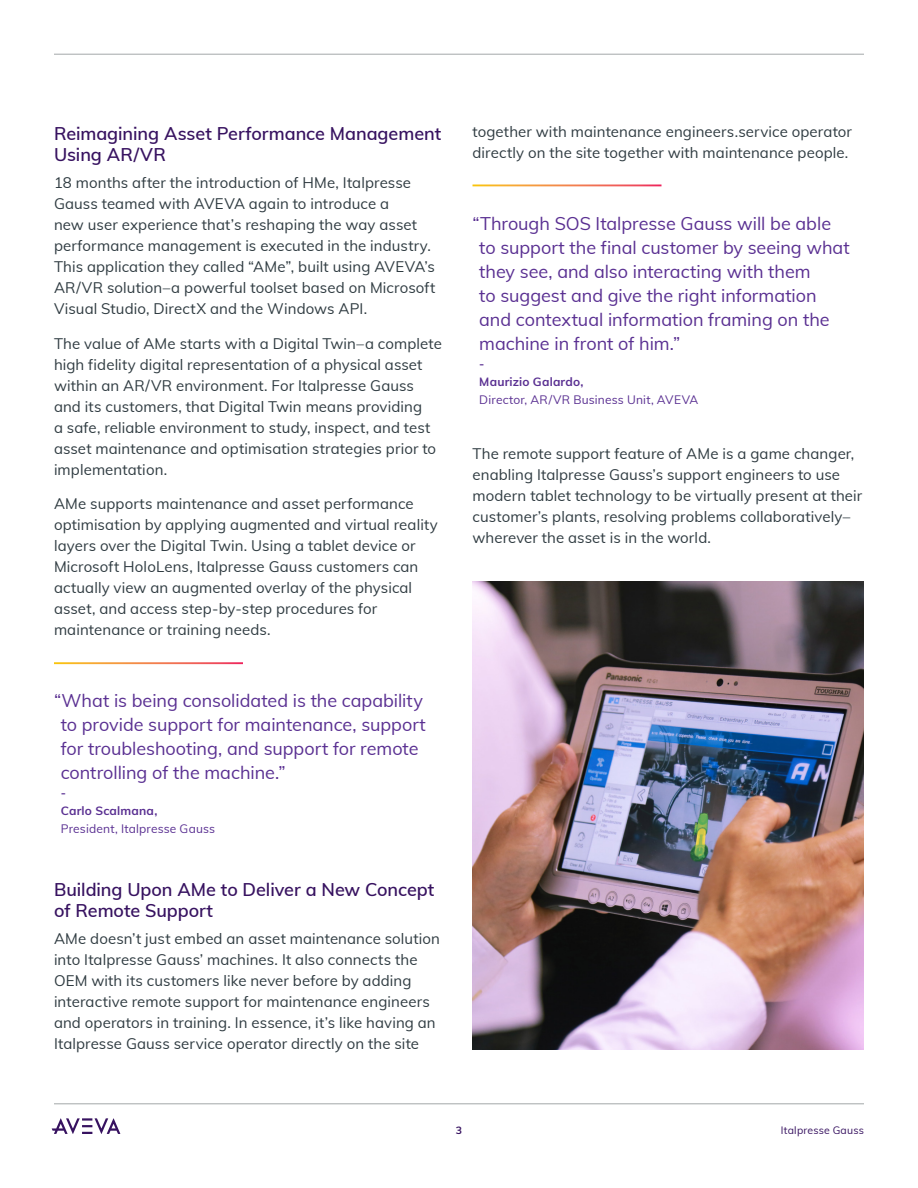
<style>
.page{position:relative;width:918px;height:1188px;background:#fff}
.page>*{position:absolute;margin:0;border:0;box-sizing:border-box;transform-origin:0 0}
.Pull_Quote{font:18px/24px "Muli";color:#5a3092}
.Subheadlines{font:600 18px/21px "Muli";letter-spacing:-.005em;color:#371260}
.Body_Copy{font:15px/21px "Muli";letter-spacing:.005em;color:#2f3b41}
.Pull_Quote_Author_Ti{font:12px/18px "Muli";letter-spacing:.015em;color:#5a3092}
.Pull_Quote_Author_Ti-2{font:700 12px "Muli";color:#5a3092}
.t1{font:10.5px "Muli";letter-spacing:.02em;color:#371260}
.t2{font:700 10.5px "Muli";color:#371260}
.s1{font-weight:700}
</style>
<div class="page">
<hr style="left:54px;top:1104px;width:810px;height:1px;background:#a3a7a9">
<svg style="left:52px;top:1118px;width:68px;height:16px"></svg>
<hr style="left:54px;top:54px;width:810px;height:1px;background:#a3a7a9">
<img style="left:472px;top:581px;width:392px;height:468px">
<p class="Subheadlines" style="left:54px;top:122px;width:389px">Reimagining Asset Performance Management<br>Using AR/VR</p>
<p class="Body_Copy" style="left:54px;top:172px;width:383px">18 months after the introduction of HMe, Italpresse Gauss teamed with AVEVA again to introduce a<br>new user experience that’s reshaping the way asset performance management is executed in the industry.<br>This application they called “AMe”, built using AVEVA’s AR/VR solution–a powerful toolset based on Microsoft Visual Studio, DirectX and the Windows API.</p>
<p class="Body_Copy" style="left:54px;top:332px;width:389px">The value of AMe starts with a Digital Twin–a complete high fidelity digital representation of a physical asset within an AR/VR environment. For Italpresse Gauss and its customers, that Digital Twin means providing<br>a safe, reliable environment to study, inspect, and test asset maintenance and optimisation strategies prior to implementation.</p>
<p class="Body_Copy" style="left:54px;top:493px;width:385px">AMe supports maintenance and asset performance optimisation by applying augmented and virtual reality layers over the Digital Twin. Using a tablet device or Microsoft HoloLens, Italpresse Gauss customers can actually view an augmented overlay of the physical asset, and access step-by-step procedures for maintenance or training needs.</p>
<p class="Pull_Quote" style="left:61px;top:688px;width:367px;text-indent:-7px">“What is being consolidated is the capability to provide support for maintenance, support for troubleshooting, and support for remote controlling of the machine.”</p>
<p class="Pull_Quote_Author_Ti-2" style="left:61px;top:784px;width:7px">-</p>
<p class="Pull_Quote_Author_Ti" style="left:61px;top:801px;width:156px"><span class="s1">Carlo Scalmana,<br></span>President, Italpresse Gauss</p>
<p class="Subheadlines" style="left:54px;top:878px;width:382px">Building Upon AMe to Deliver a New Concept of Remote Support</p>
<p class="Body_Copy" style="left:54px;top:928px;width:387px">AMe doesn’t just embed an asset maintenance solution into Italpresse Gauss’ machines. It also connects the OEM with its customers like never before by adding interactive remote support for maintenance engineers and operators in training. In essence, it’s like having an Italpresse Gauss service operator directly on the site</p>
<p class="Body_Copy" style="left:472px;top:120px;width:381px">together with maintenance engineers.service operator directly on the site together with maintenance people.</p>
<p class="Pull_Quote" style="left:479px;top:210px;width:372px;text-indent:-7px">“Through SOS Italpresse Gauss will be able to support the final customer by seeing what they see, and also interacting with them<br>to suggest and give the right information and contextual information framing on the machine in front of him.”</p>
<p class="Pull_Quote_Author_Ti-2" style="left:479px;top:354px;width:7px">-</p>
<p class="Pull_Quote_Author_Ti" style="left:479px;top:372px;width:221px"><span class="s1">Maurizio Galardo,<br></span>Director, AR/VR Business Unit, AVEVA</p>
<p class="Body_Copy" style="left:472px;top:442px;width:391px">The remote support feature of AMe is a game changer, enabling Italpresse Gauss’s support engineers to use modern tablet technology to be virtually present at their customer’s plants, resolving problems collaboratively– wherever the asset is in the world.</p>
<p class="t2" style="left:456px;top:1123px;width:8px">3</p>
<p class="t1" style="left:781px;top:1122px;width:85px">Italpresse Gauss</p>
</div>
